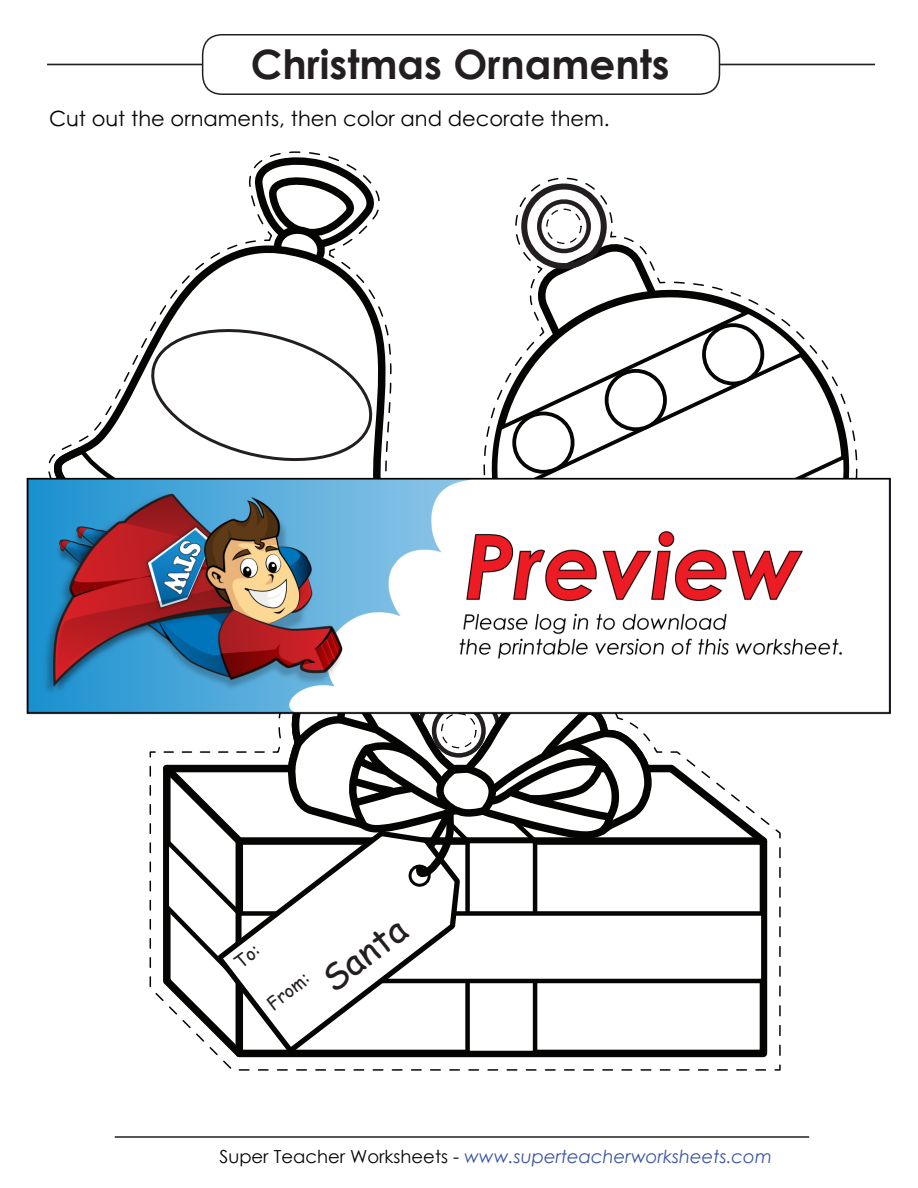
<style>
.page{position:relative;width:918px;height:1188px;background:#fff}
.page>*{position:absolute;margin:0;border:0;box-sizing:border-box;transform-origin:0 0}
.t1{font:700 40.5px "Century Gothic 2";color:#231f20}
.t2{font:35.25px "Comic Sans MS";color:#231f20}
.t3{font:21px "Century STW3";color:#050504}
.t4{font:italic 18px "Century Gothic 2";color:#3a54a4}
.t5{font:18px "Comic Sans MS";color:#231f20}
.s1{font-style:normal;color:#050504}
</style>
<div class="page">
<hr style="left:115px;top:1136px;width:694px;height:2px;background:#231f20">
<hr style="left:47px;top:64px;width:828px;height:1px;background:#231f20">
<div style="left:203px;top:35px;width:516px;height:59px;background:#fff;border-radius:21px"></div>
<div style="left:202px;top:34px;width:518px;height:61px;border:2px solid #231f20;border-radius:21px"></div>
<svg style="left:155px;top:765px;width:612px;height:306px"></svg>
<svg style="left:774px;top:1064px;width:7px;height:7px"></svg>
<svg style="left:50px;top:241px;width:199px;height:218px"></svg>
<svg style="left:328px;top:269px;width:56px;height:53px"></svg>
<svg style="left:249px;top:151px;width:131px;height:118px"></svg>
<svg style="left:80px;top:322px;width:312px;height:137px"></svg>
<svg style="left:210px;top:827px;width:254px;height:232px"></svg>
<svg style="left:217px;top:832px;width:55px;height:221px"></svg>
<svg style="left:272px;top:729px;width:509px;height:326px"></svg>
<svg style="left:515px;top:177px;width:145px;height:104px"></svg>
<svg style="left:484px;top:281px;width:374px;height:178px"></svg>
<img style="left:26px;top:459px;width:865px;height:270px">
<svg style="left:149px;top:751px;width:115px;height:241px"></svg>
<h1 class="t1" style="left:251px;top:34px;width:420px">Christmas Ornaments</h1>
<p class="t3" style="left:49px;top:104px;width:562px">Cut out the ornaments, then color and decorate them.</p>
<p class="t5" style="left:261px;top:995px;width:50px;rotate:-38deg">From:</p>
<h2 class="t2" style="left:310px;top:962px;width:97px;rotate:-37deg">Santa</h2>
<p class="t4" style="left:219px;top:1143px;width:554px"><span class="s1">Super Teacher Worksheets -</span> www.superteacherworksheets.com</p>
</div>
